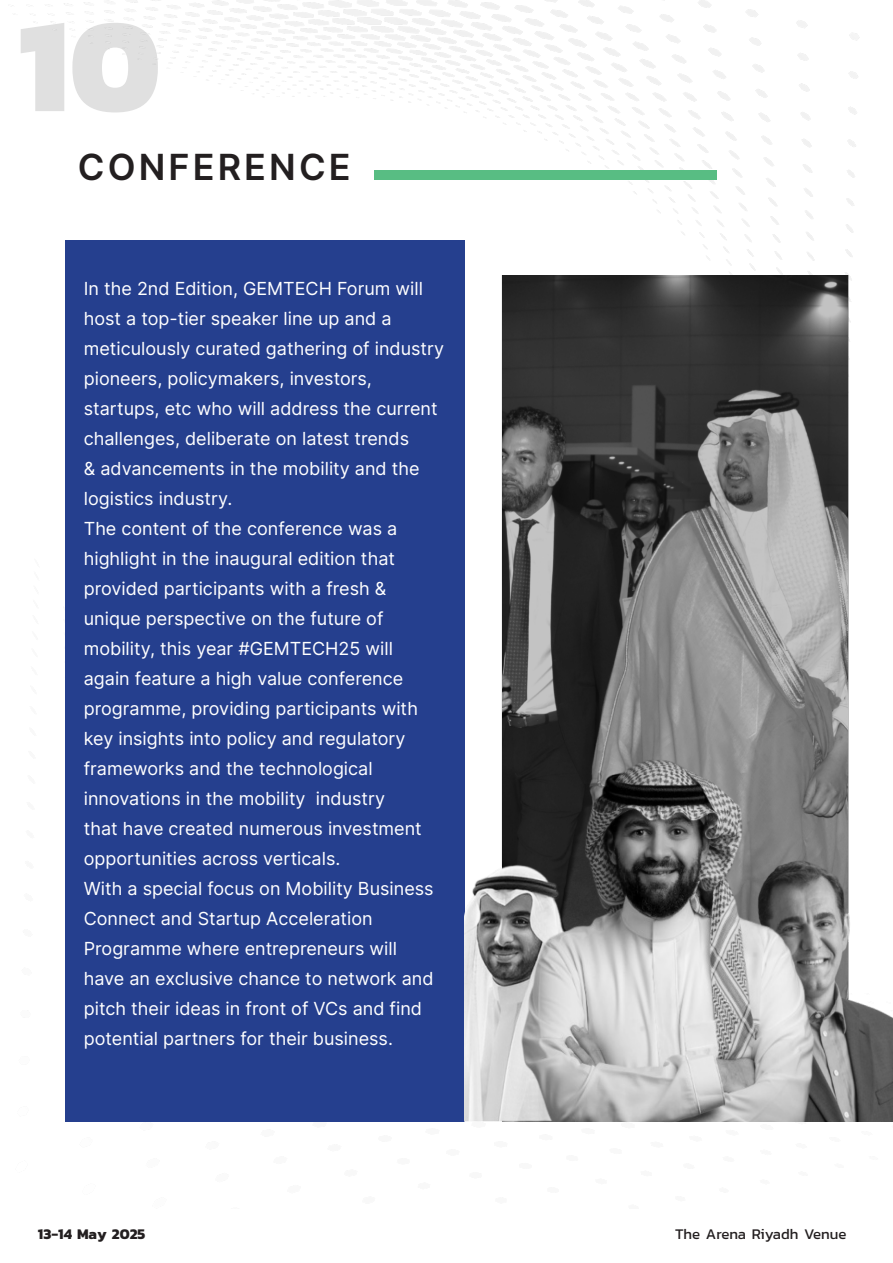
<style>
.page{position:relative;width:893px;height:1263px;background:#fff}
.page>*{position:absolute;margin:0;border:0;box-sizing:border-box;transform-origin:0 0}
.t1{font:800 135px "Kanit";color:#e0e0e0}
.Heading_3{font:600 36px "Inter";letter-spacing:.085em;color:#231f20}
.Body{font:18px/30px "Inter";color:#fff}
.t2{font:15px "Kanit";color:#231f20}
.t3{font:700 15px "Kanit";color:#231f20}
</style>
<div class="page">
<img style="left:12px;top:0;width:848px;height:276px">
<div style="left:65px;top:240px;width:400px;height:882px;background:#253f8e"></div>
<div style="left:375px;top:171px;width:342px;height:9px;background:#58bd83"></div>
<img style="left:465px;top:276px;width:428px;height:846px">
<h1 class="t1" style="left:18px;top:-41px;width:144px">10</h1>
<p class="Heading_3" style="left:78px;top:141px;width:274px">CONFERENCE</p>
<p class="Body" style="left:84px;top:273px;width:362px">In the 2nd Edition, GEMTECH Forum will host a top-tier speaker line up and a meticulously curated gathering of industry pioneers, policymakers, investors, startups, etc who will address the current challenges, deliberate on latest trends<br>&amp; advancements in the mobility and the logistics industry.</p>
<p class="Body" style="left:84px;top:513px;width:339px">The content of the conference was a highlight in the inaugural edition that provided participants with a fresh &amp; unique perspective on the future of mobility, this year #GEMTECH25 will again feature a high value conference programme, providing participants with key insights into policy and regulatory frameworks and the technological innovations in the mobility industry that have created numerous investment opportunities across verticals.</p>
<p class="Body" style="left:84px;top:873px;width:351px">With a special focus on Mobility Business Connect and Startup Acceleration Programme where entrepreneurs will have an exclusive chance to network and pitch their ideas in front of VCs and find potential partners for their business.</p>
<p class="t3" style="left:38px;top:1222px;width:109px">13-14 May 2025</p>
<p class="t2" style="left:675px;top:1223px;width:173px">The Arena Riyadh Venue</p>
</div>
